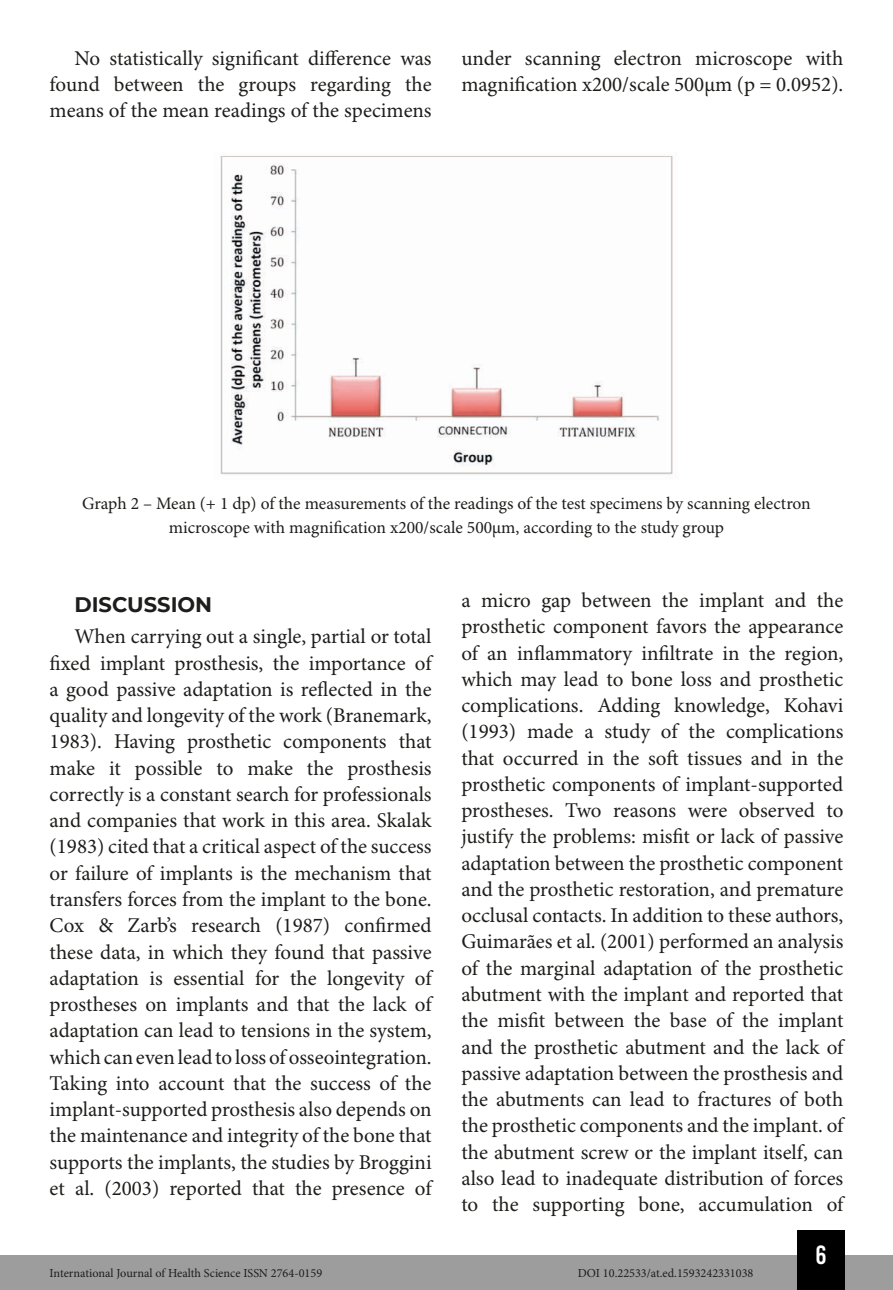
<style>
.page{position:relative;width:893px;height:1290px;background:#fff}
.page>*{position:absolute;margin:0;border:0;box-sizing:border-box;transform-origin:0 0}
.t1{font:26.25px "Bebas Kai";color:#fff}
.t2{font:21px/26.2px "Minion Pro";color:#1d1d1b;text-align:justify}
.t3{font:700 21px "Montserrat";color:#1d1d1b}
.t4{font:17.5px/24.5px "Minion Pro";color:#1d1d1b;text-align:center}
.t5{font:12.25px "Minion Pro";color:#1d1d1b}
</style>
<div class="page">
<div style="left:0;top:1255px;width:893px;height:35px;background:#9d9d9d"></div>
<div style="left:797px;top:1230px;width:48px;height:60px;background:#000"></div>
<img style="left:220px;top:156px;width:453px;height:319px">
<p class="t2" style="left:50px;top:46px;width:383px;text-indent:25px">No statistically significant difference was found between the groups regarding the means of the mean readings of the specimens</p>
<p class="t2" style="left:461px;top:46px;width:384px">under scanning electron microscope with magnification x200/scale 500µm (p = 0.0952).</p>
<p class="t4" style="left:82px;top:492px;width:730px">Graph 2 – Mean (+ 1 dp) of the measurements of the readings of the test specimens by scanning electron microscope with magnification x200/scale 500µm, according to the study group</p>
<p class="t3" style="left:74px;top:590px;width:139px">DISCUSSION</p>
<p class="t2" style="left:50px;top:624px;width:384px;text-indent:25px">When carrying out a single, partial or total fixed implant prosthesis, the importance of a good passive adaptation is reflected in the quality and longevity of the work (Branemark, 1983). Having prosthetic components that make it possible to make the prosthesis correctly is a constant search for professionals and companies that work in this area. Skalak (1983) cited that a critical aspect of the success or failure of implants is the mechanism that transfers forces from the implant to the bone.<br>Cox &amp; Zarb’s research (1987) confirmed these data, in which they found that passive adaptation is essential for the longevity of prostheses on implants and that the lack of adaptation can lead to tensions in the system, which can even lead to loss of osseointegration.<br>Taking into account that the success of the implant-supported prosthesis also depends on the maintenance and integrity of the bone that supports the implants, the studies by Broggini et al. (2003) reported that the presence of</p>
<p class="t2" style="left:461px;top:588px;width:384px">a micro gap between the implant and the prosthetic component favors the appearance of an inflammatory infiltrate in the region, which may lead to bone loss and prosthetic complications. Adding knowledge, Kohavi (1993) made a study of the complications that occurred in the soft tissues and in the prosthetic components of implant-supported prostheses. Two reasons were observed to justify the problems: misfit or lack of passive adaptation between the prosthetic component and the prosthetic restoration, and premature occlusal contacts. In addition to these authors, Guimarães et al. (2001) performed an analysis of the marginal adaptation of the prosthetic abutment with the implant and reported that the misfit between the base of the implant and the prosthetic abutment and the lack of passive adaptation between the prosthesis and the abutments can lead to fractures of both the prosthetic components and the implant. of the abutment screw or the implant itself, can also lead to inadequate distribution of forces to the supporting bone, accumulation of</p>
<p class="t1" style="left:815px;top:1241px;width:13px">6</p>
<p class="t5" style="left:50px;top:1266px;width:274px">International Journal of Health Science ISSN 2764-0159</p>
<p class="t5" style="left:578px;top:1266px;width:177px">DOI 10.22533/at.ed.1593242331038</p>
</div>
